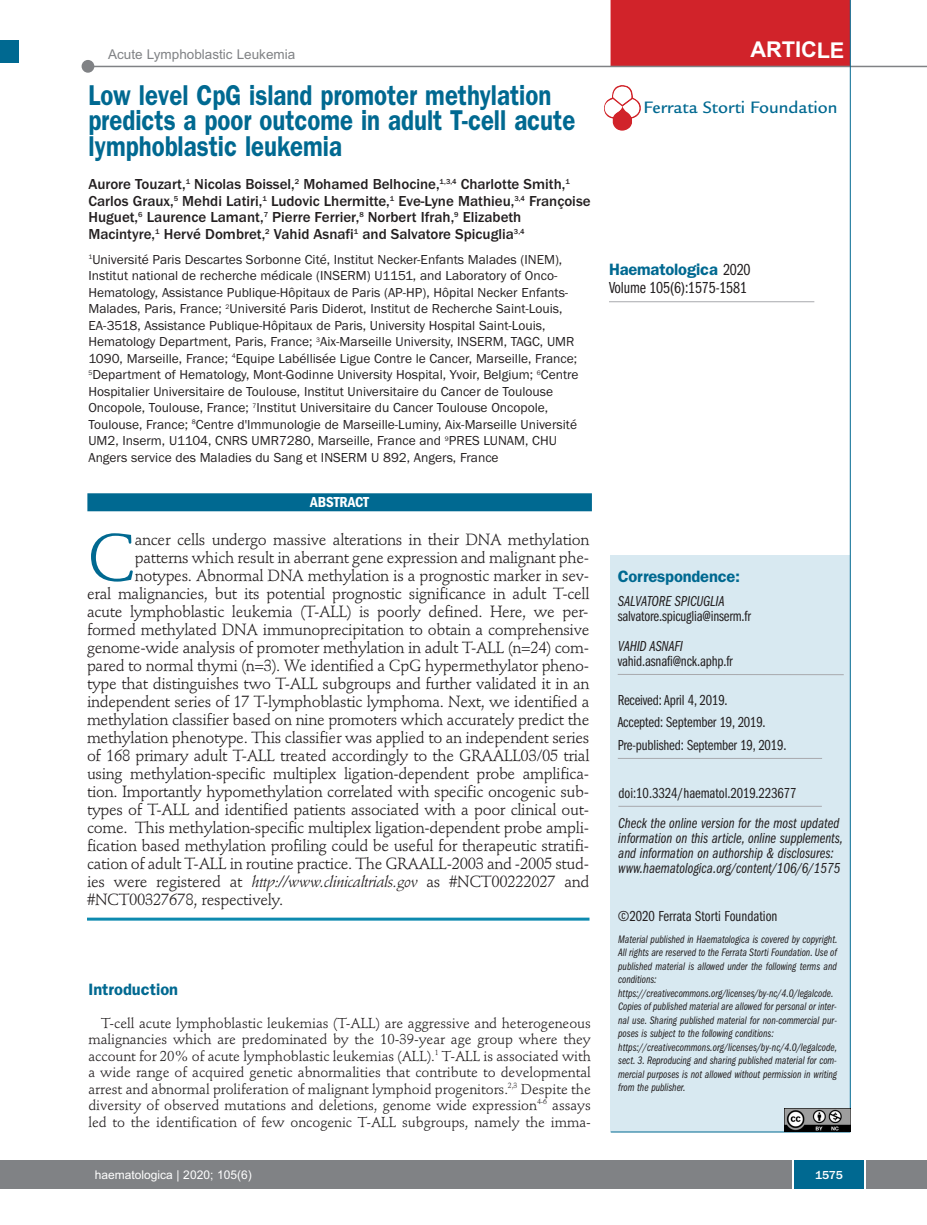
<style>
.page{position:relative;width:927px;height:1225px;background:#fff}
.page>*{position:absolute;margin:0;border:0;box-sizing:border-box;transform-origin:0 0}
.t1{font:66.45px "Stempel Schneidler";color:#006991}
.t2{font:600 28.8px/25.5px "Franklin Gothic";color:#006991;scale:.83 1}
.t3{font:700 21.75px "Arial";letter-spacing:-.01em;color:#fff}
.t4{font:500 18px "Legacy Sans";color:#006991}
.t5{font:600 16.5px "Franklin Gothic";letter-spacing:-.01em;color:#006991}
.t6{font:16.5px "Franklin Gothic Book Cmpr";letter-spacing:-.01em;color:#231f20}
.t7{font:16.05px "Stempel Schneidler";letter-spacing:-.02em;color:#231f20}
.t8{font:500 15px/16.5px "Franklin Gothic";color:#231f20}
.t9{font:15px/22.5px "Franklin Gothic Book Cmpr";letter-spacing:-.01em;color:#231f20}
.t10{font:15px/15px "Franklin Gothic Book Cmpr Ital";color:#231f20}
.t11{font:600 condensed 15px "Franklin Gothic";letter-spacing:-.005em;color:#fff}
.t12{font:14.25px/16.5px "Stempel Schneidler";letter-spacing:-.005em;color:#231f20;text-align:justify}
.t13{font:13.5px/16.5px "Franklin Gothic";color:#231f20}
.t14{font:13.5px "Arial";color:#808285}
.t15{font:12px "Arial";color:#fff}
.t16{font:500 12px "Franklin Gothic";color:#fff}
.t17{font:11.25px/13.5px "Franklin Gothic Book Cmpr Ital";color:#231f20}
.s1{font-style:italic}
.s2{font-family:"Franklin Gothic Book Cmpr";font-weight:400;color:#231f20}
</style>
<div class="page">
<div style="left:18px;top:1160px;width:909px;height:28px;background:#808285"></div>
<div style="left:794px;top:1160px;width:70px;height:28px;background:#006991"></div>
<hr style="left:792px;top:1160px;width:2px;height:28px;background:#fff">
<hr style="left:864px;top:1160px;width:2px;height:28px;background:#fff">
<div style="left:611px;top:556px;width:239px;height:576px;background:#d8e9f1"></div>
<hr style="left:618px;top:758px;width:204px;height:1px;background:#a8a9ad">
<hr style="left:618px;top:674px;width:226px;height:1px;background:#a8a9ad">
<hr style="left:611px;top:1131px;width:239px;height:1px;background:#006991">
<hr style="left:609px;top:301px;width:205px;height:1px;background:#a8a9ad">
<div style="left:611px;top:0;width:239px;height:67px;background:#d1232a"></div>
<hr style="left:87px;top:66px;width:840px;height:1px;background:#808285">
<div style="left:82px;top:60px;width:12px;height:13px;background:#808285;border-radius:50%"></div>
<hr style="left:618px;top:806px;width:204px;height:1px;background:#a8a9ad">
<hr style="left:850px;top:0;width:1px;height:1131px;background:#006991">
<img style="left:785px;top:1108px;width:65px;height:23px">
<img style="left:604px;top:85px;width:37px;height:46px">
<div style="left:0;top:40px;width:19px;height:22px;background:#006991"></div>
<div style="left:0;top:1160px;width:18px;height:28px;background:#808285"></div>
<hr style="left:87px;top:917px;width:502px;height:3px;background:#0d8aaf">
<div style="left:87px;top:493px;width:505px;height:18px;background:#006991"></div>
<p class="t14" style="left:108px;top:47px;width:189px">Acute Lymphoblastic Leukemia</p>
<h3 class="t3" style="left:751px;top:37px;width:95px">ARTICLE</h3>
<h2 class="t2" style="left:88px;top:85px;width:588px">Low level CpG island promoter methylation predicts a poor outcome in adult T-cell acute lymphoblastic leukemia</h2>
<p class="t8" style="left:88px;top:176px;width:504px">Aurore Touzart,<sup>1</sup> Nicolas Boissel,<sup>2</sup> Mohamed Belhocine,<sup>1,3,4</sup> Charlotte Smith,<sup>1<br></sup>Carlos Graux,<sup>5</sup> Mehdi Latiri,<sup>1</sup> Ludovic Lhermitte,<sup>1</sup> Eve-Lyne Mathieu,<sup>3,4</sup> Françoise Huguet,<sup>6</sup> Laurence Lamant,<sup>7</sup> Pierre Ferrier,<sup>8</sup> Norbert Ifrah,<sup>9</sup> Elizabeth Macintyre,<sup>1</sup> Hervé Dombret,<sup>2</sup> Vahid Asnafi<sup>1</sup> and Salvatore Spicuglia<sup>3,4</sup></p>
<p class="t13" style="left:88px;top:251px;width:492px"><sup>1</sup>Université Paris Descartes Sorbonne Cité, Institut Necker-Enfants Malades (INEM), Institut national de recherche médicale (INSERM) U1151, and Laboratory of Onco-Hematology, Assistance Publique-Hôpitaux de Paris (AP-HP), Hôpital Necker Enfants-Malades, Paris, France; <sup>2</sup>Université Paris Diderot, Institut de Recherche Saint-Louis, EA-3518, Assistance Publique-Hôpitaux de Paris, University Hospital Saint-Louis, Hematology Department, Paris, France; <sup>3</sup>Aix-Marseille University, INSERM, TAGC, UMR 1090, Marseille, France; <sup>4</sup>Equipe Labéllisée Ligue Contre le Cancer, Marseille, France; <sup>5</sup>Department of Hematology, Mont-Godinne University Hospital, Yvoir, Belgium; <sup>6</sup>Centre Hospitalier Universitaire de Toulouse, Institut Universitaire du Cancer de Toulouse Oncopole, Toulouse, France; <sup>7</sup>Institut Universitaire du Cancer Toulouse Oncopole, Toulouse, France; <sup>8</sup>Centre d'Immunologie de Marseille-Luminy, Aix-Marseille Université UM2, Inserm, U1104, CNRS UMR7280, Marseille, France and <sup>9</sup>PRES LUNAM, CHU Angers service des Maladies du Sang et INSERM U 892, Angers, France</p>
<p class="t11" style="left:310px;top:497px;width:60px">ABSTRACT</p>
<h1 class="t1" style="left:87px;top:530px;width:51px">C</h1>
<p class="t7" style="left:135px;top:532px;width:456px">ancer cells undergo massive alterations in their DNA methylation</p>
<p class="t7" style="left:135px;top:550px;width:456px">patterns which result in aberrant gene expression and malignant phe-</p>
<p class="t7" style="left:135px;top:568px;width:456px">notypes. Abnormal DNA methylation is a prognostic marker in sev-</p>
<p class="t7" style="left:87px;top:586px;width:504px">eral malignancies, but its potential prognostic significance in adult T-cell</p>
<p class="t7" style="left:87px;top:604px;width:503px">acute lymphoblastic leukemia (T-ALL) is poorly defined. Here, we per-</p>
<p class="t7" style="left:87px;top:622px;width:504px">formed methylated DNA immunoprecipitation to obtain a comprehensive</p>
<p class="t7" style="left:87px;top:640px;width:504px">genome-wide analysis of promoter methylation in adult T-ALL (n=24) com-</p>
<p class="t7" style="left:87px;top:658px;width:504px">pared to normal thymi (n=3). We identified a CpG hypermethylator pheno-</p>
<p class="t7" style="left:87px;top:676px;width:504px">type that distinguishes two T-ALL subgroups and further validated it in an</p>
<p class="t7" style="left:87px;top:694px;width:504px">independent series of 17 T-lymphoblastic lymphoma. Next, we identified a</p>
<p class="t7" style="left:87px;top:712px;width:504px">methylation classifier based on nine promoters which accurately predict the</p>
<p class="t7" style="left:87px;top:730px;width:504px">methylation phenotype. This classifier was applied to an independent series</p>
<p class="t7" style="left:87px;top:748px;width:504px">of 168 primary adult T-ALL treated accordingly to the GRAALL03/05 trial</p>
<p class="t7" style="left:87px;top:766px;width:504px">using methylation-specific multiplex ligation-dependent probe amplifica-</p>
<p class="t7" style="left:87px;top:784px;width:504px">tion. Importantly hypomethylation correlated with specific oncogenic sub-</p>
<p class="t7" style="left:87px;top:802px;width:504px">types of T-ALL and identified patients associated with a poor clinical out-</p>
<p class="t7" style="left:87px;top:820px;width:504px">come. This methylation-specific multiplex ligation-dependent probe ampli-</p>
<p class="t7" style="left:87px;top:838px;width:504px">fication based methylation profiling could be useful for therapeutic stratifi-</p>
<p class="t7" style="left:87px;top:856px;width:504px">cation of adult T-ALL in routine practice. The GRAALL-2003 and -2005 stud-</p>
<p class="t7" style="left:87px;top:874px;width:504px">ies were registered at <span class="s1">http://www.clinicaltrials.gov</span> as #NCT00222027 and</p>
<p class="t7" style="left:87px;top:892px;width:198px">#NCT00327678, respectively.</p>
<p class="t5" style="left:88px;top:983px;width:91px">Introduction</p>
<p class="t12" style="left:88px;top:1015px;width:504px;text-indent:13px">T-cell acute lymphoblastic leukemias (T-ALL) are aggressive and heterogeneous malignancies which are predominated by the 10-39-year age group where they account for 20% of acute lymphoblastic leukemias (ALL).<sup>1</sup> T-ALL is associated with a wide range of acquired genetic abnormalities that contribute to developmental arrest and abnormal proliferation of malignant lymphoid progenitors.<sup>2,3</sup> Despite the diversity of observed mutations and deletions, genome wide expression<sup>4-6</sup> assays led to the identification of few oncogenic T-ALL subgroups, namely the imma-</p>
<p class="t4" style="left:644px;top:101px;width:196px">Ferrata Storti Foundation</p>
<p class="t5" style="left:609px;top:264px;width:143px">Haematologica <span class="s2">2020</span></p>
<p class="t6" style="left:609px;top:282px;width:140px">Volume 105(6):1575-1581</p>
<p class="t5" style="left:618px;top:571px;width:124px">Correspondence:</p>
<p class="t10" style="left:618px;top:594px;width:108px">SALVATORE SPICUGLIA</p>
<p class="t9" style="left:618px;top:606px;width:135px">salvatore.spicuglia@inserm.fr</p>
<p class="t10" style="left:618px;top:639px;width:67px">VAHID ASNAFI</p>
<p class="t9" style="left:618px;top:651px;width:117px">vahid.asnafi@nck.aphp.fr</p>
<p class="t9" style="left:618px;top:690px;width:170px">Received: April 4, 2019.<br>Accepted: September 19, 2019.<br>Pre-published: September 19, 2019.</p>
<p class="t9" style="left:618px;top:782px;width:180px">doi:10.3324/haematol.2019.223677</p>
<p class="t10" style="left:618px;top:817px;width:226px">Check the online version for the most updated information on this article, online supplements, and information on authorship &amp; disclosures: www.haematologica.org/content/106/6/1575</p>
<p class="t9" style="left:618px;top:906px;width:161px">©2020 Ferrata Storti Foundation</p>
<p class="t17" style="left:618px;top:933px;width:221px">Material published in Haematologica is covered by copyright.<br>All rights are reserved to the Ferrata Storti Foundation. Use of published material is allowed under the following terms and conditions: https://creativecommons.org/licenses/by-nc/4.0/legalcode.<br>Copies of published material are allowed for personal or inter&shy;nal use. Sharing published material for non-commercial pur&shy;poses is subject to the following conditions: https://creativecommons.org/licenses/by-nc/4.0/legalcode, sect. 3. Reproducing and sharing published material for com&shy;mercial purposes is not allowed without permission in writing from the publisher.</p>
<p class="t15" style="left:95px;top:1167px;width:158px">haematologica | 2020; 105(6)</p>
<p class="t16" style="left:815px;top:1167px;width:29px">1575</p>
</div>
